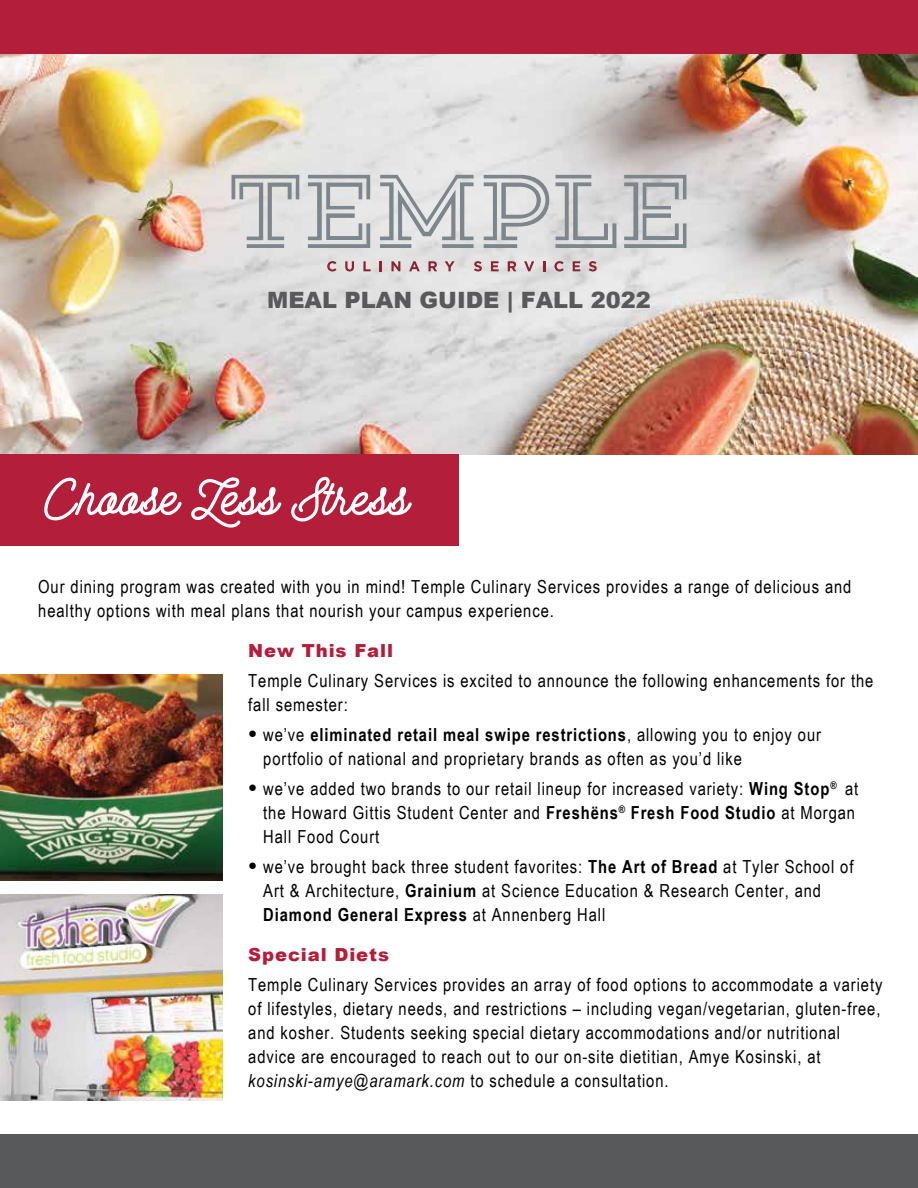
<style>
.page{position:relative;width:918px;height:1188px;background:#fff}
.page>*{position:absolute;margin:0;border:0;box-sizing:border-box;transform-origin:0 0}
.t1{font:300 60px "Hustle Script";color:#fff}
.t2{font:900 22.5px "Arial";color:#58595b}
.t3{font:18px/24px "Arial Narrow";letter-spacing:.05em;color:#000}
.t4{font:900 18px "Arial";letter-spacing:.05em;color:#b31e3b}
.s1{font-size:15px}
.s2{font-weight:700}
.s3{font-style:italic}
</style>
<div class="page">
<img style="left:0;top:54px;width:918px;height:400px">
<div style="left:0;top:454px;width:459px;height:92px;background:#b31e3b"></div>
<svg style="left:44px;top:477px;width:138px;height:44px"></svg>
<svg style="left:191px;top:477px;width:90px;height:51px"></svg>
<svg style="left:291px;top:476px;width:120px;height:46px"></svg>
<div style="left:0;top:0;width:918px;height:54px;background:#b31e3b"></div>
<div style="left:0;top:1134px;width:918px;height:54px;background:#58595b"></div>
<svg style="left:327px;top:261px;width:9px;height:11px"></svg>
<svg style="left:345px;top:261px;width:9px;height:10px"></svg>
<svg style="left:363px;top:261px;width:8px;height:10px"></svg>
<svg style="left:380px;top:261px;width:2px;height:10px"></svg>
<svg style="left:391px;top:261px;width:9px;height:10px"></svg>
<svg style="left:409px;top:261px;width:11px;height:10px"></svg>
<svg style="left:428px;top:261px;width:9px;height:10px"></svg>
<svg style="left:445px;top:261px;width:10px;height:10px"></svg>
<svg style="left:474px;top:261px;width:8px;height:10px"></svg>
<svg style="left:491px;top:261px;width:8px;height:10px"></svg>
<svg style="left:508px;top:261px;width:8px;height:10px"></svg>
<svg style="left:524px;top:261px;width:10px;height:10px"></svg>
<svg style="left:543px;top:261px;width:2px;height:10px"></svg>
<svg style="left:554px;top:261px;width:10px;height:11px"></svg>
<svg style="left:573px;top:261px;width:7px;height:10px"></svg>
<svg style="left:589px;top:261px;width:8px;height:10px"></svg>
<svg style="left:232px;top:175px;width:67px;height:73px;background:#c6c8c9"></svg>
<svg style="left:308px;top:175px;width:62px;height:73px;background:#bdc0c3"></svg>
<svg style="left:380px;top:175px;width:94px;height:73px;background:#c4c7c9"></svg>
<svg style="left:484px;top:175px;width:65px;height:73px;background:#c3c5c7"></svg>
<svg style="left:556px;top:175px;width:60px;height:73px;background:#c1c4c5"></svg>
<svg style="left:624px;top:175px;width:62px;height:73px;background:#b7babd"></svg>
<img style="left:0;top:675px;width:222px;height:205px">
<img style="left:0;top:895px;width:222px;height:205px">
<p class="t2" style="left:267px;top:284px;width:385px">MEAL PLAN GUIDE | FALL 2022</p>
<h1 class="t1" style="left:45px;top:466px;width:366px">Choose Less Stress</h1>
<p class="t3" style="left:38px;top:574px;width:815px">Our dining program was created with you in mind! Temple Culinary Services provides a range of delicious and healthy options with meal plans that nourish your campus experience.</p>
<p class="t4" style="left:248px;top:637px;width:146px">New This Fall</p>
<p class="t3" style="left:248px;top:668px;width:627px">Temple Culinary Services is excited to announce the following enhancements for the fall semester:</p>
<p class="t3" style="left:263px;top:722px;width:559px;text-indent:-15px"><span class="s1">●</span> we’ve <span class="s2">eliminated retail meal swipe restrictions</span>, allowing you to enjoy our portfolio of national and proprietary brands as often as you’d like</p>
<p class="t3" style="left:263px;top:776px;width:597px;text-indent:-15px"><span class="s1">●</span> we’ve added two brands to our retail lineup for increased variety: <span class="s2">Wing Stop</span><sup>®</sup> at the Howard Gittis Student Center and <span class="s2">Freshëns</span><sup>®</sup> <span class="s2">Fresh Food Studio</span> at Morgan<br>Hall Food Court</p>
<p class="t3" style="left:263px;top:854px;width:592px;text-indent:-15px"><span class="s1">●</span> we’ve brought back three student favorites: <span class="s2">The Art of Bread</span> at Tyler School of<br>Art &amp; Architecture, <span class="s2">Grainium</span> at Science Education &amp; Research Center, and<br><span class="s2">Diamond General Express</span> at Annenberg Hall</p>
<p class="t4" style="left:248px;top:942px;width:142px">Special Diets</p>
<p class="t3" style="left:248px;top:972px;width:636px">Temple Culinary Services provides an array of food options to accommodate a variety of lifestyles, dietary needs, and restrictions – including vegan/vegetarian, gluten-free, and kosher. Students seeking special dietary accommodations and/or nutritional advice are encouraged to reach out to our on-site dietitian, Amye Kosinski, at <span class="s3">kosinski-amye@aramark.com</span> to schedule a consultation.</p>
</div>
